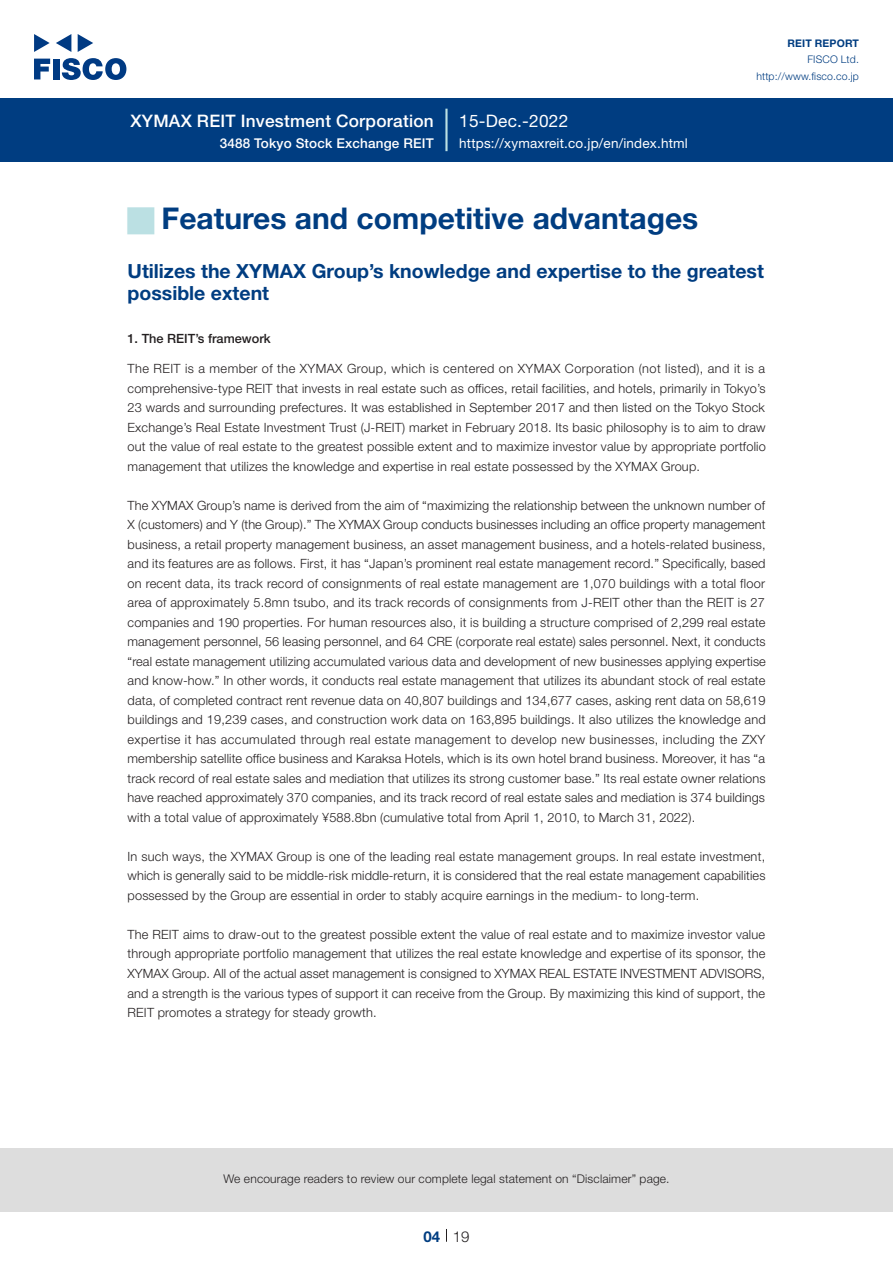
<style>
.page{position:relative;width:893px;height:1263px;background:#fff}
.page>*{position:absolute;margin:0;border:0;box-sizing:border-box;transform-origin:0 0}
.t1{font:700 30px "Helvetica Neue LT Std";color:#003d81}
.t2{font:27px "European Pi Std 1";color:#bbe0e3}
.t3{font:700 19.5px/22.5px "Helvetica Neue LT Std";color:#003d81}
.t4{font:500 17.25px "Helvetica Neue LT Std";letter-spacing:.015em;color:#fff}
.t5{font:17.25px "Helvetica Neue LT Std";letter-spacing:.015em;color:#fff}
.t6{font:300 15px "Helvetica Neue LT Std";color:#231f20}
.t7{font:700 15px "Helvetica Neue LT Std";color:#003d81}
.t8{font:13.5px "Helvetica Neue LT Std";letter-spacing:.015em;color:#fff}
.t9{font:500 13.5px "Helvetica Neue LT Std";letter-spacing:.015em;color:#fff}
.t10{font:300 12.75px/19.5px "Helvetica Neue LT Std";letter-spacing:.015em;color:#231f20;text-align:justify}
.t11{font:500 12.75px "Helvetica Neue LT Std";color:#231f20}
.t12{font:300 12px "Helvetica Neue LT Std";letter-spacing:.015em;color:#231f20}
.t13{font:300 10.5px/16.5px "Helvetica Neue LT Std";letter-spacing:.015em;color:#003d81;text-align:right}
.t14{font:700 10.5px "Helvetica Neue LT Std";letter-spacing:.015em;color:#003d81}
</style>
<div class="page">
<div style="left:0;top:1148px;width:893px;height:64px;background:#ddd"></div>
<svg style="left:34px;top:59px;width:16px;height:20px"></svg>
<div style="left:53px;top:59px;width:6px;height:20px;background:#003a83"></div>
<svg style="left:62px;top:58px;width:64px;height:22px"></svg>
<svg style="left:34px;top:34px;width:16px;height:18px"></svg>
<svg style="left:78px;top:34px;width:15px;height:18px"></svg>
<svg style="left:56px;top:34px;width:15px;height:18px"></svg>
<div style="left:0;top:98px;width:893px;height:64px;background:#003d81"></div>
<hr style="left:445px;top:109px;width:3px;height:42px;background:#bbe0e3">
<svg style="left:446px;top:1229px;width:1px;height:13px"></svg>
<h3 class="t4" style="left:131px;top:110px;width:305px">XYMAX REIT Investment Corporation</h3>
<p class="t9" style="left:220px;top:135px;width:216px">3488 Tokyo Stock Exchange REIT</p>
<h3 class="t5" style="left:459px;top:110px;width:111px">15-Dec.-2022</h3>
<p class="t8" style="left:459px;top:135px;width:230px">https://xymaxreit.co j p. /en/index.html</p>
<p class="t14" style="left:787px;top:37px;width:73px">REIT REPORT</p>
<p class="t13" style="left:756px;top:51px;width:104px">FISCO Ltd. http://www.fisco.co j p.</p>
<h2 class="t2" style="left:128px;top:206px;width:28px">■</h2>
<h3 class="t3" style="left:128px;top:259px;width:638px">Utilizes the XYMAX Group s’ knowledge and expertise to the greatest possible extent</h3>
<p class="t11" style="left:128px;top:331px;width:145px">1. The REIT s’ framework</p>
<p class="t10" style="left:128px;top:359px;width:640px">The REIT is a member of the XYMAX Group, which is centered on XYMAX Corporation (not listed ,) and isit a comprehensive-type REIT that invests in real estate such as offices, retail facilities, and hotels, primarily in Tokyo s’ 23 wards and surrounding prefectures It. was established in September 2017 and then listed on the Tokyo Stock Exchange s’ Real Estate Investment Trust -J( REIT) market in February 2018. Its basic philosophy is to aim to draw out the value of real estate to the greatest possible extent and to maximize investor value by appropriate portfolio management that utilizes the knowledge and expertise in real estate possessed by the XYMAX Group.</p>
<p class="t10" style="left:128px;top:495px;width:640px">The XYMAX Group s’ name is derived from the aim of “maximizing the relationship between the unknown number of X (customers) and Y (the Group .) ” The XYMAX Group conducts businesses including an office property management business a, retail property management business, an asset management business, and a hotels-related business, and its features are as follows. First it, has “Japan s’ prominent real estate management record.” Specifically, based on recent data, its track record of consignments of real estate management are 1,070 buildings with a total floor area of approximately 5.8mn tsubo, and its track records of consignments from -J REIT other than the REIT is 27 companies and 190 properties. For human resources also isit, building a structure comprised of 2,299 real estate management personnel, 56 leasing personnel, and 64 CRE (corporate real estate) sales personnel. Next it, conducts “real estate management utilizing accumulated various data and development of new businesses applying expertise and know-how.” In other words it, conducts real estate management that utilizes its abundant stock of real estate data, of completed contract rent revenue data on 40,807 buildings and 134,677 cases, asking rent data on 58,619 buildings and 19,239 cases, and construction work data on 163,895 buildings It. also utilizes the knowledge and expertise it has accumulated through real estate management to develop new businesses, including the ZXY membership satellite office business and Karaksa Hotels, which is its own hotel brand business. Moreover it, has “a track record of real estate sales and mediation that utilizes its strong customer base.” Its real estate owner relations have reached approximately 370 companies, and its track record of real estate sales and mediation is 374 buildings with a total value of approximately ¥588.8bn (cumulative total from April 1, 2010, to March 31, 2022 .(</p>
<p class="t10" style="left:128px;top:846px;width:639px">In such ways, the XYMAX Group is one of the leading real estate management groups In. real estate investment, which is generally said to be middle-risk middle-return isit, considered that the real estate management capabilities possessed by the Group are essential in order to stably acquire earnings in the medium to- long-term.</p>
<p class="t10" style="left:128px;top:924px;width:639px">The REIT aims to draw-out to the greatest possible extent the value of real estate and to maximize investor value through appropriate portfolio management that utilizes the real estate knowledge and expertise of its sponsor, the XYMAX Group. All of the actual asset management is consigned to XYMAX REAL ESTATE INVESTMENT ADVISORS, and a strength is the various types of support it can receive from the Group. By maximizing this kind of support, the REIT promotes a strategy for steady growth.</p>
<h1 class="t1" style="left:162px;top:200px;width:538px">Features and competitive advantages</h1>
<p class="t12" style="left:223px;top:1171px;width:448px">We encourage readers to review our complete legal statement on “Disclaimer” page.</p>
<p class="t7" style="left:423px;top:1227px;width:18px">04</p>
<p class="t6" style="left:453px;top:1227px;width:18px">19</p>
</div>
